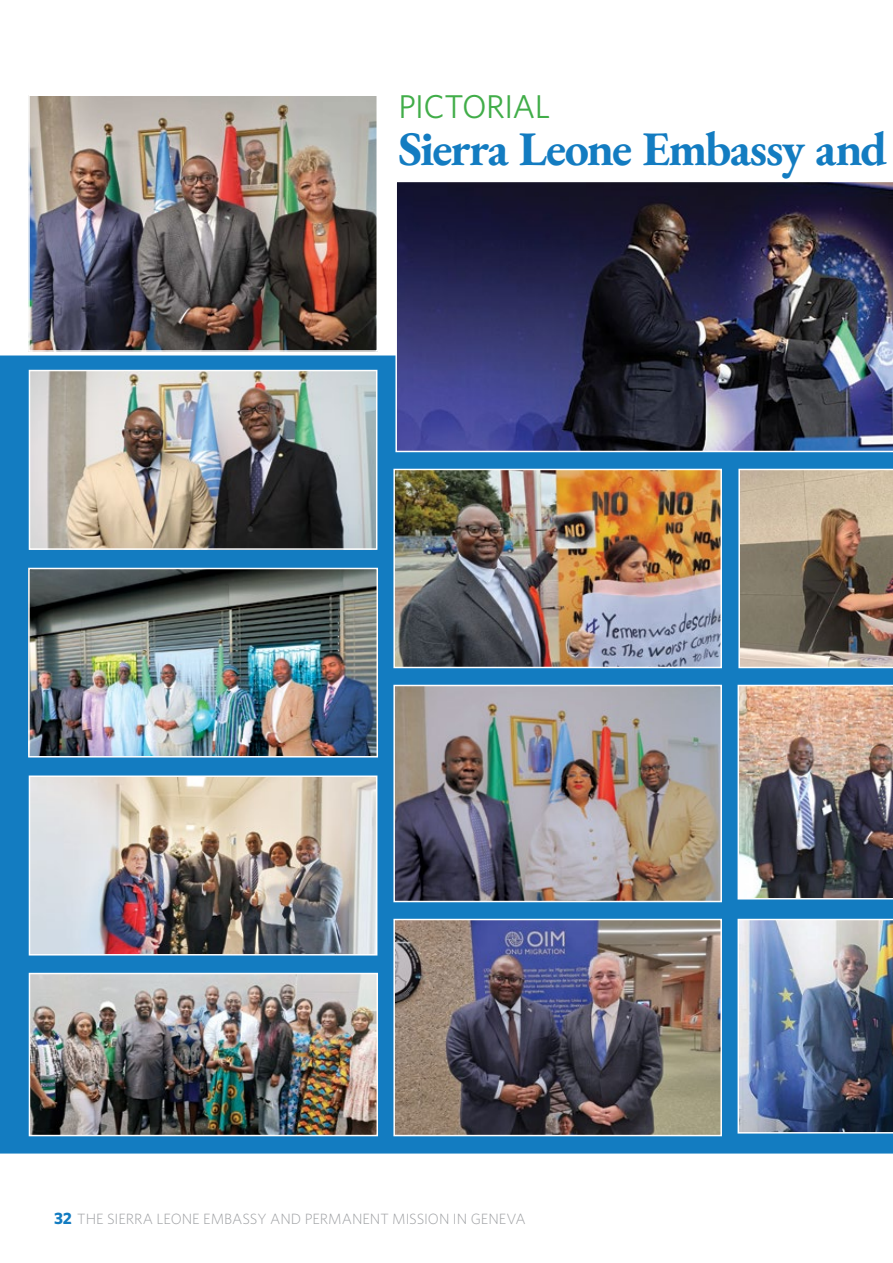
<style>
.page{position:relative;width:893px;height:1263px;background:#fff}
.page>*{position:absolute;margin:0;border:0;box-sizing:border-box;transform-origin:0 0}
.t1{font:700 48.3px "EB Garamond";letter-spacing:-.035em;color:#137cc1}
.t2{font:33px "Whitney";letter-spacing:-.02em;color:#41ad49}
.t3{font:300 14.85px "Whitney";letter-spacing:-.005em;color:#9d9fa2}
.s1{font-weight:700;font-size:16.5px;color:#137cc1}
</style>
<div class="page">
<div style="left:0;top:355px;width:893px;height:798px;background:#137cc1"></div>
<img style="left:32px;top:778px;width:342px;height:174px">
<div style="left:29px;top:775px;width:348px;height:180px;border:2px solid #fff"></div>
<img style="left:32px;top:373px;width:342px;height:174px">
<div style="left:29px;top:370px;width:348px;height:180px;border:2px solid #fff"></div>
<img style="left:31px;top:571px;width:344px;height:183px">
<div style="left:28px;top:568px;width:350px;height:189px;border:2px solid #fff"></div>
<img style="left:31px;top:97px;width:344px;height:252px">
<div style="left:28px;top:94px;width:350px;height:258px;border:2px solid #fff"></div>
<img style="left:395px;top:182px;width:498px;height:270px">
<img style="left:396px;top:472px;width:323px;height:193px">
<div style="left:393px;top:469px;width:329px;height:199px;border:2px solid #fff"></div>
<img style="left:396px;top:688px;width:323px;height:211px">
<div style="left:393px;top:685px;width:329px;height:217px;border:2px solid #fff"></div>
<img style="left:396px;top:922px;width:323px;height:211px">
<div style="left:393px;top:919px;width:329px;height:217px;border:2px solid #fff"></div>
<img style="left:738px;top:469px;width:155px;height:199px">
<img style="left:738px;top:685px;width:155px;height:214px">
<img style="left:738px;top:919px;width:155px;height:214px">
<img style="left:32px;top:976px;width:343px;height:157px">
<div style="left:29px;top:973px;width:349px;height:163px;border:2px solid #fff"></div>
<h2 class="t2" style="left:398px;top:84px;width:153px">PICTORIAL</h2>
<h1 class="t1" style="left:398px;top:117px;width:490px">Sierra Leone Embassy and</h1>
<p class="t3" style="left:54px;top:1209px;width:473px"><span class="s1">32</span> THE SIERRA LEONE EMBASSY AND PERMANENT MISSION IN GENEVA</p>
</div>
